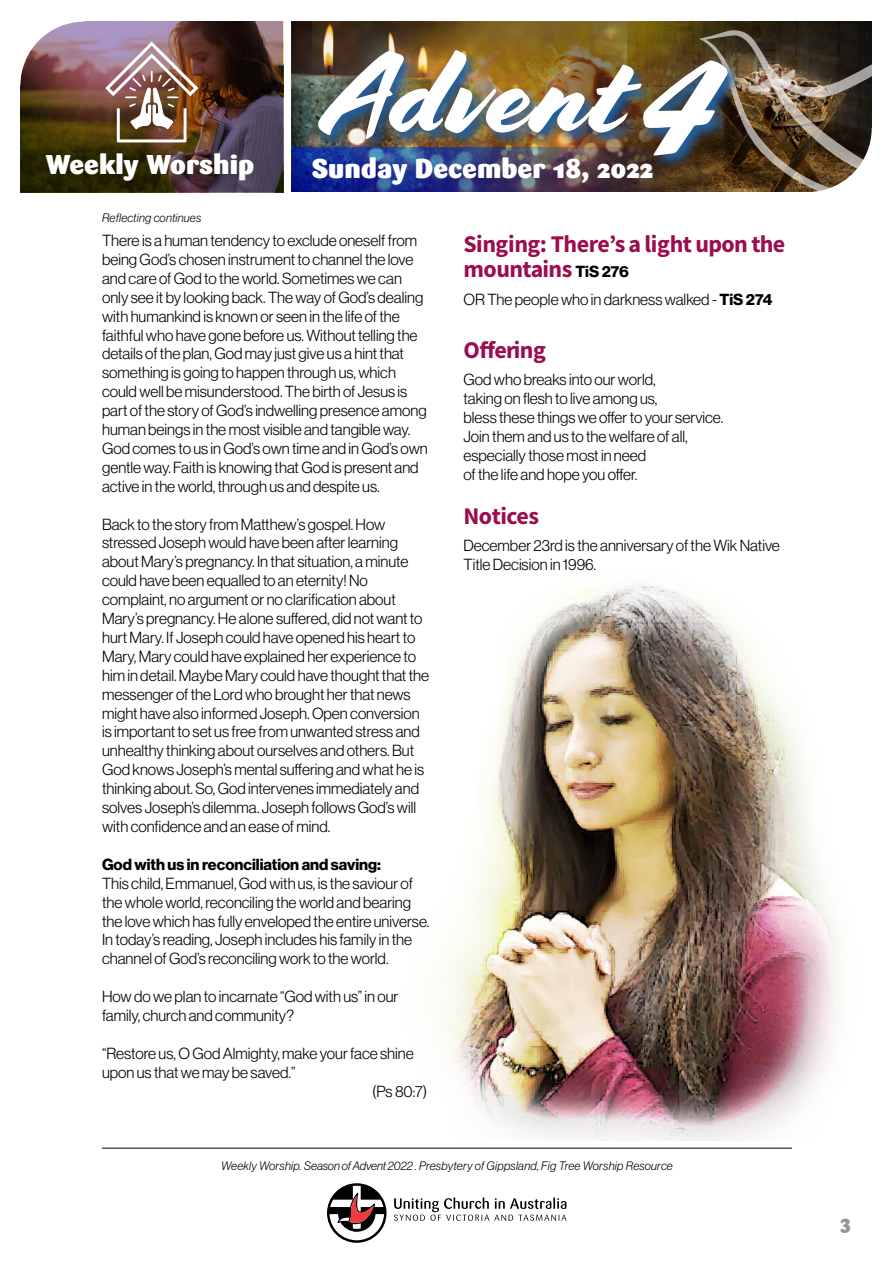
<style>
.page{position:relative;width:893px;height:1263px;background:#fff}
.page>*{position:absolute;margin:0;border:0;box-sizing:border-box;transform-origin:0 0}
.t1{font:115.5px "Cortado";letter-spacing:-.015em;color:#fff}
.t2{font:900 27px "Sari";color:#fff}
.t3{font:24px/25.5px "Source Sans Variable";letter-spacing:-.02em;color:#9b0e4e}
.t4{font:900 19.5px "Sari";color:#939598}
.t5{font:15.75px/18.9px "N Haas Grotesk DS Pro 45 Lt";color:#000}
.t6{font:15.75px "N Haas Grotesk DS Pro 75 Bd";color:#000}
.t7{font:12px "N Haas Grotesk DS Pro 46 Lt It";letter-spacing:.02em;color:#000}
.s1{font-size:142.5px}
.s2{font-family:"N Haas Grotesk DS Pro 75 Bd";font-size:15.75px;color:#000}
.s3{font-family:"N Haas Grotesk DS Pro 75 Bd"}
</style>
<div class="page">
<img style="left:292px;top:22px;width:407px;height:170px">
<svg style="left:394px;top:1197px;width:172px;height:24px"></svg>
<svg style="left:327px;top:1183px;width:60px;height:60px"></svg>
<hr style="left:102px;top:1148px;width:690px;height:1px;background:#000">
<img style="left:20px;top:22px;width:263px;height:170px">
<img style="left:105px;top:42px;width:93px;height:100px">
<svg style="left:292px;top:148px;width:394px;height:44px;background:#2f2d67"></svg>
<svg style="left:20px;top:21px;width:64px;height:64px"></svg>
<img style="left:699px;top:21px;width:173px;height:171px">
<img style="left:315px;top:48px;width:427px;height:122px">
<img style="left:442px;top:584px;width:399px;height:556px">
<h1 class="t1" style="left:323px;top:26px;width:396px">Advent <span class="s1">4</span></h1>
<h2 class="t2" style="left:46px;top:148px;width:210px">Weekly Worship</h2>
<h2 class="t2" style="left:312px;top:152px;width:343px">Sunday December 18, 2022</h2>
<p class="t7" style="left:102px;top:211px;width:101px">Reflecting continues</p>
<p class="t5" style="left:102px;top:231px;width:327px">There is a human tendency to exclude oneself from being God’s chosen instrument to channel the love and care of God to the world. Sometimes we can only see it by looking back. The way of God’s dealing with humankind is known or seen in the life of the faithful who have gone before us. Without telling the details of the plan, God may just give us a hint that something is going to happen through us, which could well be misunderstood. The birth of Jesus is part of the story of God’s indwelling presence among human beings in the most visible and tangible way.<br>God comes to us in God’s own time and in God’s own gentle way. Faith is knowing that God is present and active in the world, through us and despite us.</p>
<p class="t5" style="left:102px;top:515px;width:329px">Back to the story from Matthew’s gospel. How stressed Joseph would have been after learning about Mary’s pregnancy. In that situation, a minute could have been equalled to an eternity! No complaint, no argument or no clarification about Mary’s pregnancy. He alone suffered, did not want to hurt Mary. If Joseph could have opened his heart to Mary, Mary could have explained her experience to him in detail. Maybe Mary could have thought that the messenger of the Lord who brought her that news might have also informed Joseph. Open conversion is important to set us free from unwanted stress and unhealthy thinking about ourselves and others. But God knows Joseph’s mental suffering and what he is thinking about. So, God intervenes immediately and solves Joseph’s dilemma. Joseph follows God’s will with confidence and an ease of mind.</p>
<p class="t6" style="left:102px;top:855px;width:281px">God with us in reconciliation and saving:</p>
<p class="t5" style="left:102px;top:874px;width:329px">This child, Emmanuel, God with us, is the saviour of the whole world, reconciling the world and bearing the love which has fully enveloped the entire universe.<br>In today’s reading, Joseph includes his family in the channel of God’s reconciling work to the world.</p>
<p class="t5" style="left:102px;top:987px;width:298px">How do we plan to incarnate “God with us” in our family, church and community?</p>
<p class="t5" style="left:102px;top:1044px;width:313px">“Restore us, O God Almighty, make your face shine</p>
<p class="t5" style="left:102px;top:1063px;width:195px">upon us that we may be saved.”</p>
<p class="t5" style="left:372px;top:1082px;width:57px">(Ps 80:7)</p>
<h3 class="t3" style="left:463px;top:231px;width:323px">Singing: There’s a light upon the mountains <span class="s2">TiS 276</span></h3>
<p class="t5" style="left:463px;top:290px;width:311px">OR The people who in darkness walked - <span class="s3">TiS 274</span></p>
<h3 class="t3" style="left:463px;top:337px;width:84px">Offering</h3>
<p class="t5" style="left:463px;top:370px;width:261px">God who breaks into our world,<br>taking on flesh to live among us,<br>bless these things we offer to your service.<br>Join them and us to the welfare of all, especially those most in need<br>of the life and hope you offer.</p>
<h3 class="t3" style="left:463px;top:503px;width:77px">Notices</h3>
<p class="t5" style="left:463px;top:536px;width:318px">December 23rd is the anniversary of the Wik Native<br>Title Decision in 1996.</p>
<p class="t7" style="left:221px;top:1159px;width:453px">Weekly Worship. Season of Advent 2022 . Presbytery of Gippsland, Fig Tree Worship Resource</p>
<p class="t4" style="left:840px;top:1210px;width:12px">3</p>
</div>
